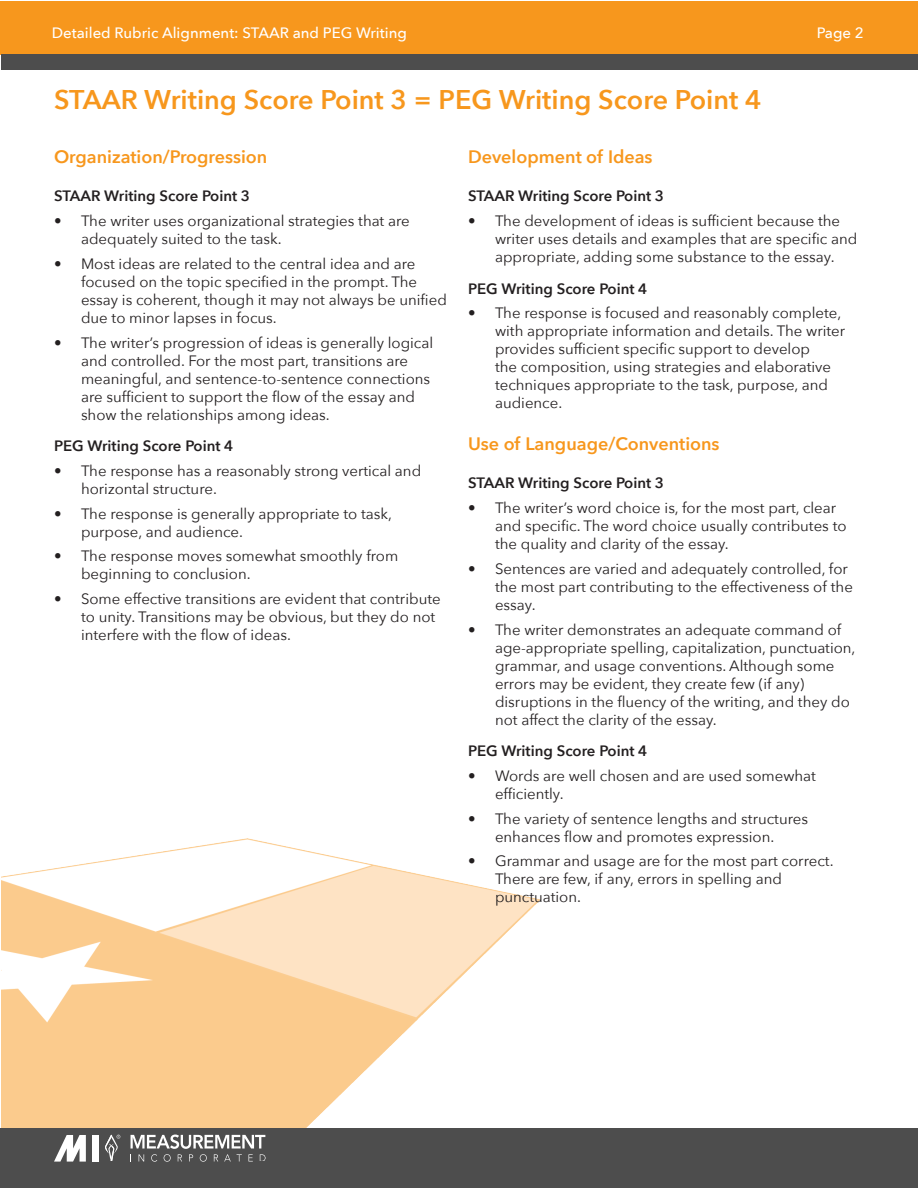
<style>
.page{position:relative;width:918px;height:1188px;background:#fff}
.page>*{position:absolute;margin:0;border:0;box-sizing:border-box;transform-origin:0 0}
.Gold_Header_1{font:600 27px "Avenir Next";color:#f7971d}
.Header_2{font:600 18px "Avenir Next";color:#f7971d}
.t1{font:15px/18px "Avenir Next";color:#231f20}
.Header_3{font:600 15px "Avenir Next";color:#231f20}
.t2{font:500 15px "Avenir Next";color:#fff}
</style>
<div class="page">
<div style="left:0;top:1px;width:918px;height:54px;background:#f7971d"></div>
<div style="left:1px;top:55px;width:917px;height:15px;background:#4d4d4d"></div>
<div style="left:0;top:1128px;width:918px;height:60px;background:#4d4d4d"></div>
<div style="left:92px;top:1135px;width:7px;height:27px;background:#fff"></div>
<svg style="left:54px;top:1135px;width:32px;height:27px"></svg>
<svg style="left:130px;top:1135px;width:135px;height:27px"></svg>
<svg style="left:105px;top:1135px;width:15px;height:26px"></svg>
<img style="left:2px;top:839px;width:538px;height:289px">
<p class="t2" style="left:52px;top:20px;width:357px">Detailed Rubric Alignment: STAAR and PEG Writing</p>
<p class="t2" style="left:817px;top:20px;width:48px">Page 2</p>
<p class="Gold_Header_1" style="left:54px;top:77px;width:709px">STAAR Writing Score Point 3 = PEG Writing Score Point 4</p>
<p class="Header_2" style="left:54px;top:141px;width:215px">Organization/Progression</p>
<p class="Header_3" style="left:54px;top:183px;width:198px">STAAR Writing Score Point 3</p>
<p class="t1" style="left:81px;top:211px;width:330px;text-indent:-27px">• The writer uses organizational strategies that are adequately suited to the task.</p>
<p class="t1" style="left:81px;top:254px;width:367px;text-indent:-27px">• Most ideas are related to the central idea and are focused on the topic specified in the prompt. The essay is coherent, though it may not always be unified due to minor lapses in focus.</p>
<p class="t1" style="left:81px;top:333px;width:354px;text-indent:-27px">• The writer’s progression of ideas is generally logical and controlled. For the most part, transitions are meaningful, and sentence-to-sentence connections are sufficient to support the flow of the essay and show the relationships among ideas.</p>
<p class="Header_3" style="left:54px;top:433px;width:181px">PEG Writing Score Point 4</p>
<p class="t1" style="left:81px;top:461px;width:342px;text-indent:-27px">• The response has a reasonably strong vertical and horizontal structure.</p>
<p class="t1" style="left:81px;top:504px;width:313px;text-indent:-27px">• The response is generally appropriate to task, purpose, and audience.</p>
<p class="t1" style="left:81px;top:546px;width:319px;text-indent:-27px">• The response moves somewhat smoothly from beginning to conclusion.</p>
<p class="t1" style="left:81px;top:589px;width:361px;text-indent:-27px">• Some effective transitions are evident that contribute to unity. Transitions may be obvious, but they do not interfere with the flow of ideas.</p>
<p class="Header_2" style="left:468px;top:141px;width:186px">Development of Ideas</p>
<p class="Header_3" style="left:468px;top:183px;width:198px">STAAR Writing Score Point 3</p>
<p class="t1" style="left:495px;top:211px;width:364px;text-indent:-27px">• The development of ideas is sufficient because the writer uses details and examples that are specific and appropriate, adding some substance to the essay.</p>
<p class="Header_3" style="left:468px;top:276px;width:181px">PEG Writing Score Point 4</p>
<p class="t1" style="left:495px;top:303px;width:352px;text-indent:-27px">• The response is focused and reasonably complete, with appropriate information and details. The writer provides sufficient specific support to develop<br>the composition, using strategies and elaborative techniques appropriate to the task, purpose, and audience.</p>
<p class="Header_2" style="left:468px;top:428px;width:253px">Use of Language/Conventions</p>
<p class="Header_3" style="left:468px;top:470px;width:198px">STAAR Writing Score Point 3</p>
<p class="t1" style="left:495px;top:498px;width:353px;text-indent:-27px">• The writer’s word choice is, for the most part, clear and specific. The word choice usually contributes to the quality and clarity of the essay.</p>
<p class="t1" style="left:495px;top:559px;width:359px;text-indent:-27px">• Sentences are varied and adequately controlled, for the most part contributing to the effectiveness of the essay.</p>
<p class="t1" style="left:495px;top:620px;width:362px;text-indent:-27px">• The writer demonstrates an adequate command of age-appropriate spelling, capitalization, punctuation, grammar, and usage conventions. Although some errors may be evident, they create few (if any) disruptions in the fluency of the writing, and they do not affect the clarity of the essay.</p>
<p class="Header_3" style="left:468px;top:738px;width:181px">PEG Writing Score Point 4</p>
<p class="t1" style="left:495px;top:766px;width:322px;text-indent:-27px">• Words are well chosen and are used somewhat efficiently.</p>
<p class="t1" style="left:468px;top:809px;width:342px;text-align:center">• The variety of sentence lengths and structures enhances flow and promotes expression.</p>
<p class="t1" style="left:495px;top:852px;width:340px;text-indent:-27px">• Grammar and usage are for the most part correct.<br>There are few, if any, errors in spelling and punctuation.</p>
</div>
